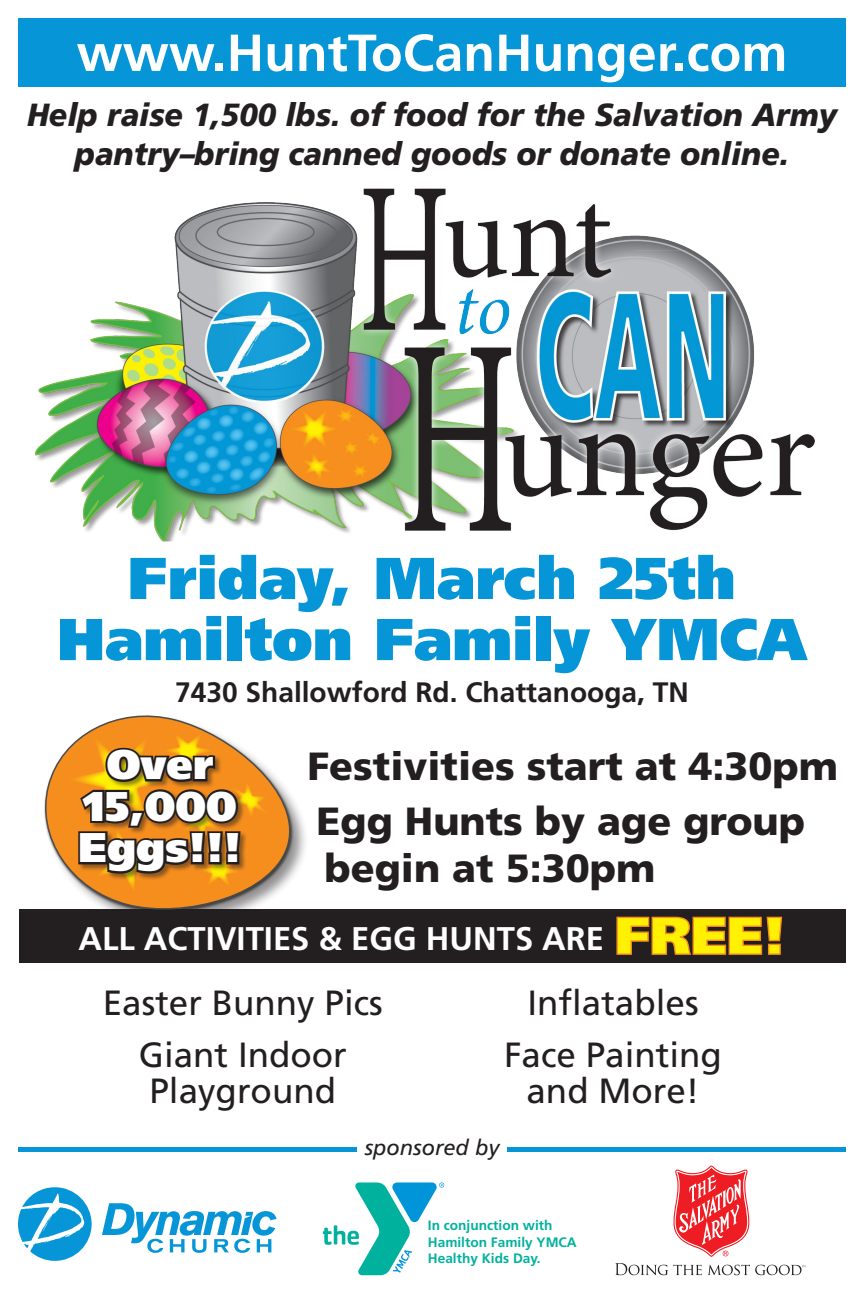
<style>
.page{position:relative;width:864px;height:1296px;background:#fff}
.page>*{position:absolute;margin:0;border:0;box-sizing:border-box;transform-origin:0 0}
.t1{font:900 58.95px "Frutiger";color:#0696d7}
.t2{font:700 51.95px "Frutiger";color:#fff}
.t3{font:900 41.5px/41.5px "Frutiger";color:#fff;text-align:center}
.t4{font:900 39.3px/47.1px "Frutiger";color:#231f20}
.t5{font:35px/36px "Frutiger";color:#231f20;text-align:center}
.t6{font:700 32.75px "Frutiger";color:#fff}
.t7{font:italic 900 32px/39.3px "Frutiger";color:#231f20;text-align:center;scale:.95 1}
.t8{font:700 28.1px "Frutiger";color:#231f20}
.t9{font:italic 21.85px "Frutiger";color:#231f20}
.t10{font:700 13.65px/16.4px "Frutiger";color:#00b19d}
.s1{font-weight:900;font-size:52.65px;color:#fff101}
</style>
<div class="page">
<img style="left:35px;top:188px;width:780px;height:354px">
<svg style="left:102px;top:1203px;width:175px;height:50px"></svg>
<svg style="left:18px;top:1187px;width:74px;height:74px"></svg>
<div style="left:19px;top:909px;width:827px;height:54px;background:#231f20"></div>
<div style="left:18px;top:18px;width:828px;height:68px;background:#0696d7"></div>
<div style="left:44px;top:714px;width:266px;height:215px;background:#231f20;opacity:.5"></div>
<svg style="left:44px;top:714px;width:259px;height:207px"></svg>
<svg style="left:65px;top:732px;width:206px;height:163px"></svg>
<svg style="left:615px;top:1263px;width:191px;height:12px"></svg>
<svg style="left:673px;top:1166px;width:76px;height:91px"></svg>
<hr style="left:18px;top:1148px;width:339px;height:4px;background:#0696d7">
<hr style="left:507px;top:1148px;width:339px;height:4px;background:#0696d7">
<svg style="left:323px;top:1182px;width:121px;height:93px"></svg>
<svg style="left:616px;top:916px;width:167px;height:39px"></svg>
<p class="t2" style="left:76px;top:22px;width:713px">www.HuntToCanHunger.com</p>
<p class="t7" style="left:27px;top:95px;width:854px">Help raise 1,500 lbs. of food for the Salvation Army pantry–bring canned goods or donate online.</p>
<p class="t1" style="left:128px;top:542px;width:609px">Friday, March 25th</p>
<p class="t1" style="left:57px;top:603px;width:751px">Hamilton Family YMCA</p>
<p class="t8" style="left:175px;top:675px;width:515px">7430 Shallowford Rd. Chattanooga, TN</p>
<p class="t3" style="left:79px;top:744px;width:164px">Over<br>15,000<br>Eggs!!!</p>
<p class="t4" style="left:307px;top:742px;width:532px">Festivities start at 4:30pm</p>
<p class="t4" style="left:316px;top:797px;width:490px">Egg Hunts by age group begin at 5:30pm</p>
<p class="t6" style="left:78px;top:919px;width:709px">ALL ACTIVITIES &amp; EGG HUNTS ARE <span class="s1">FREE!</span></p>
<p class="t5" style="left:103px;top:985px;width:282px">Easter Bunny Pics</p>
<p class="t5" style="left:139px;top:1037px;width:210px">Giant Indoor<br>Playground</p>
<p class="t5" style="left:527px;top:985px;width:173px">Inflatables</p>
<p class="t5" style="left:504px;top:1037px;width:219px">Face Painting and More!</p>
<p class="t9" style="left:365px;top:1135px;width:136px">sponsored by</p>
<p class="t10" style="left:428px;top:1217px;width:150px">In conjunction with<br>Hamilton Family YMCA<br>Healthy Kids Day.</p>
</div>
